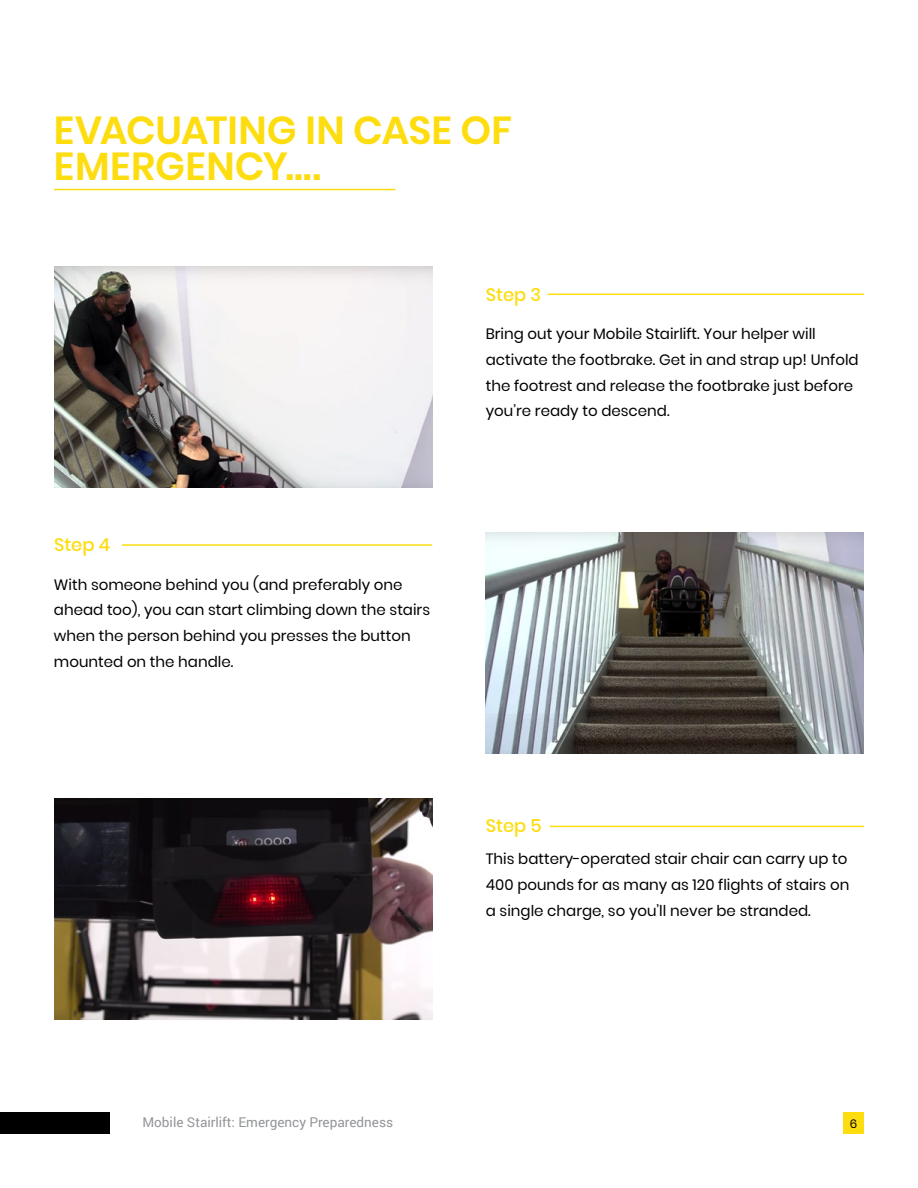
<style>
.page{position:relative;width:918px;height:1188px;background:#fff}
.page>*{position:absolute;margin:0;border:0;box-sizing:border-box;transform-origin:0 0}
.t1{font:600 39px/36px "Poppins";letter-spacing:.005em;color:#fddd10}
.t2{font:500 18px "Poppins";color:#fddd10}
.t3{font:15px/25.8px "Poppins";color:#000}
.t4{font:13.5px "Roboto";color:#939598}
.t5{font:12px "Poppins";color:#000}
</style>
<div class="page">
<div style="left:0;top:1113px;width:110px;height:21px;background:#000"></div>
<hr style="left:54px;top:189px;width:341px;height:1px;background:#fddd10">
<hr style="left:122px;top:544px;width:310px;height:2px;background:#fddd10">
<hr style="left:550px;top:826px;width:314px;height:1px;background:#fddd10">
<img style="left:54px;top:267px;width:378px;height:221px">
<img style="left:486px;top:532px;width:378px;height:222px">
<img style="left:54px;top:798px;width:378px;height:221px">
<div style="left:843px;top:1113px;width:21px;height:21px;background:#fddd10"></div>
<hr style="left:548px;top:294px;width:316px;height:1px;background:#fddd10">
<h1 class="t1" style="left:54px;top:113px;width:460px">EVACUATING IN CASE OF<br>EMERGENCY….</h1>
<p class="t2" style="left:54px;top:535px;width:58px">Step 4</p>
<p class="t3" style="left:54px;top:572px;width:378px">With someone behind you (and preferably one ahead too), you can start climbing down the stairs when the person behind you presses the button mounted on the handle.</p>
<p class="t2" style="left:486px;top:284px;width:57px">Step 3</p>
<p class="t3" style="left:486px;top:321px;width:374px">Bring out your Mobile Stairlift. Your helper will activate the footbrake. Get in and strap up! Unfold the footrest and release the footbrake just before you’re ready to descend.</p>
<p class="t2" style="left:486px;top:815px;width:58px">Step 5</p>
<p class="t3" style="left:486px;top:846px;width:365px">This battery-operated stair chair can carry up to<br>400 pounds for as many as 120 flights of stairs on a single charge, so you’ll never be stranded.</p>
<p class="t4" style="left:142px;top:1113px;width:252px">Mobile Stairlift: Emergency Preparedness</p>
<p class="t5" style="left:850px;top:1117px;width:9px">6</p>
</div>
